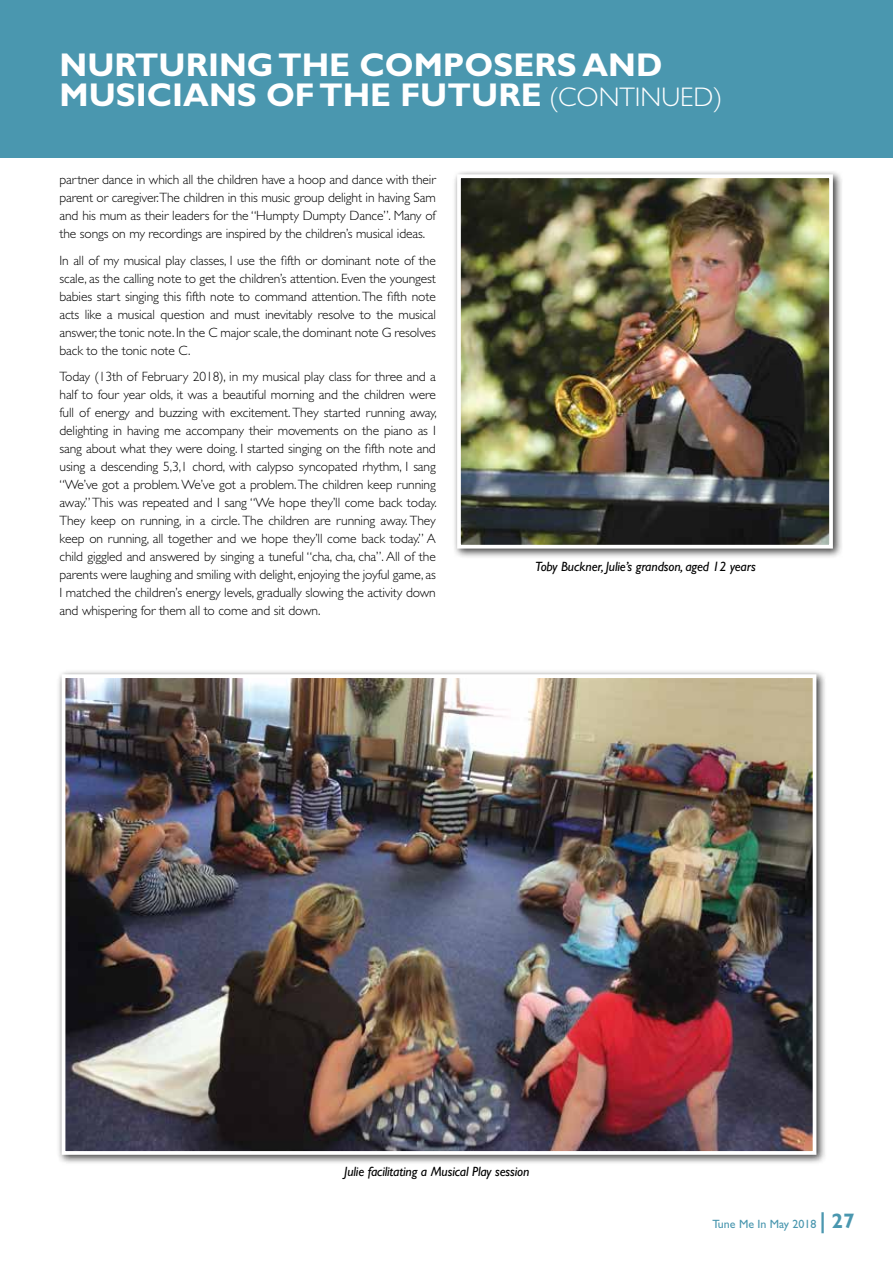
<style>
.page{position:relative;width:893px;height:1263px;background:#fff}
.page>*{position:absolute;margin:0;border:0;box-sizing:border-box;transform-origin:0 0}
.t1{font:700 33px/30px "Gill Sans Maori";color:#fff}
.t2{font:300 13.5px/18px "Gill Sans Maori";letter-spacing:-.01em;color:#000;text-align:justify}
.t3{font:italic 13.5px "Gill Sans Maori";letter-spacing:-.01em;color:#000}
.t4{font:12px "Gill Sans Maori";color:#4a97af}
.s1{font-weight:300;font-size:27px}
.s2{font-weight:700;font-size:21px}
</style>
<div class="page">
<div style="left:0;top:0;width:893px;height:157px;background:#4a97af"></div>
<div style="left:56px;top:669px;width:770px;height:496px;background:#000;opacity:.75"></div>
<img style="left:67px;top:679px;width:744px;height:471px">
<div style="left:62px;top:674px;width:754px;height:481px;border:4px solid #fff"></div>
<div style="left:452px;top:170px;width:391px;height:389px;background:#000;opacity:.75"></div>
<img style="left:462px;top:179px;width:366px;height:365px">
<div style="left:457px;top:174px;width:376px;height:375px;border:4px solid #fff"></div>
<h1 class="t1" style="left:60px;top:50px;width:664px">NURTURING THE COMPOSERS AND<br>MUSICIANS OF THE FUTURE <span class="s1">(CONTINUED)</span></h1>
<p class="t2" style="left:60px;top:171px;width:378px">partner dance in which all the children have a hoop and dance with their parent or caregiver.The children in this music group delight in having Sam and his mum as their leaders for the “Humpty Dumpty Dance”. Many of the songs on my recordings are inspired by the children’s musical ideas.</p>
<p class="t2" style="left:60px;top:252px;width:378px">In all of my musical play classes, I use the fifth or dominant note of the scale, as the calling note to get the children’s attention. Even the youngest babies start singing this fifth note to command attention. The fifth note acts like a musical question and must inevitably resolve to the musical answer, the tonic note. In the C major scale, the dominant note G resolves back to the tonic note C.</p>
<p class="t2" style="left:60px;top:368px;width:379px">Today (13th of February 2018), in my musical play class for three and a half to four year olds, it was a beautiful morning and the children were full of energy and buzzing with excitement. They started running away, delighting in having me accompany their movements on the piano as I sang about what they were doing. I started singing on the fifth note and using a descending 5,3,1 chord, with calypso syncopated rhythm, I sang “We’ve got a problem. We’ve got a problem. The children keep running away.” This was repeated and I sang “We hope they’ll come back today.<br>They keep on running, in a circle. The children are running away. They keep on running, all together and we hope they’ll come back today.” A child giggled and answered by singing a tuneful “cha, cha, cha”. All of the parents were laughing and smiling with delight, enjoying the joyful game, as I matched the children’s energy levels, gradually slowing the activity down and whispering for them all to come and sit down.</p>
<p class="t3" style="left:535px;top:559px;width:222px">Toby Buckner, Julie’s grandson, aged 12 years</p>
<p class="t3" style="left:344px;top:1163px;width:187px">Julie facilitating a Musical Play session</p>
<p class="t4" style="left:712px;top:1217px;width:144px">Tune Me In May 2018 <span class="s2">| 27</span></p>
</div>
